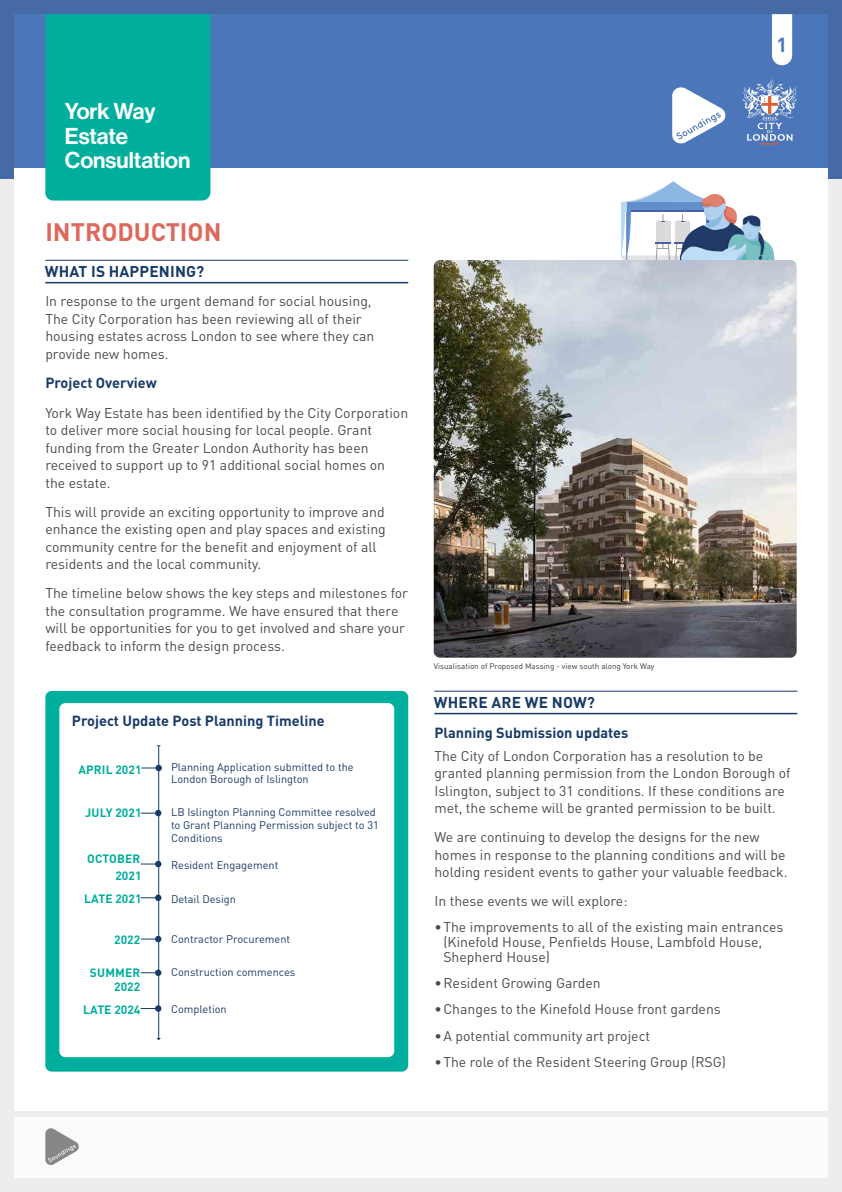
<style>
.page{position:relative;width:842px;height:1192px;background:#ededed}
.page>*{position:absolute;margin:0;border:0;box-sizing:border-box;transform-origin:0 0}
.t1{font:700 25px "DIN Pro";color:#dd685c}
.t2{font:22.5px/24.8px "N Haas Grotesk DS Std 65 Md";color:#fff}
.t3{font:700 20px "DIN Pro";color:#4c76ba}
.t4{font:700 15.5px "DIN Pro";letter-spacing:.01em;color:#183a68}
.t5{font:700 14.5px "DIN Pro";color:#183a68}
.t6{font:14px/17.5px "DIN Pro";color:#4a4a49}
.t7{font:700 12px/16.9px "DIN Pro";color:#00ae9e;text-align:right}
.t8{font:11px/12.6px "DIN Pro";color:#183a68}
.t9{font:8px "DIN Pro";color:#3c3c3b}
</style>
<div class="page">
<div style="left:0;top:0;width:842px;height:179px;background:#456aa6"></div>
<div style="left:14px;top:14px;width:814px;height:1164px;background:#fff"></div>
<div style="left:14px;top:14px;width:814px;height:153px;background:#4c76ba"></div>
<svg style="left:742px;top:78px;width:55px;height:66px"></svg>
<svg style="left:672px;top:87px;width:53px;height:56px"></svg>
<div style="left:45px;top:14px;width:165px;height:187px;background:#00ae9e"></div>
<div style="left:14px;top:1117px;width:814px;height:61px;background:#fbfbfb"></div>
<div style="left:11px;top:1111px;width:821px;height:6px;background:#ededed"></div>
<svg style="left:45px;top:1128px;width:34px;height:37px"></svg>
<hr style="left:45px;top:260px;width:363px;height:1px;background:#183a68">
<hr style="left:434px;top:691px;width:363px;height:1px;background:#183a68">
<hr style="left:45px;top:282px;width:363px;height:1px;background:#183a68">
<hr style="left:434px;top:713px;width:363px;height:1px;background:#183a68">
<svg style="left:772px;top:14px;width:20px;height:51px"></svg>
<div style="left:45px;top:691px;width:363px;height:381px;background:#00ae9e;border-radius:6px"></div>
<div style="left:59px;top:703px;width:335px;height:354px;background:#fff;border-radius:6px"></div>
<hr style="left:158px;top:746px;width:1px;height:292px;background:#183a68">
<div style="left:155px;top:765px;width:7px;height:6px;background:#183a68;border-radius:50%"></div>
<svg style="left:142px;top:768px;width:14px;height:1px"></svg>
<svg style="left:141px;top:810px;width:20px;height:6px"></svg>
<svg style="left:141px;top:861px;width:20px;height:6px"></svg>
<svg style="left:141px;top:895px;width:20px;height:6px"></svg>
<svg style="left:141px;top:936px;width:20px;height:6px"></svg>
<svg style="left:141px;top:970px;width:20px;height:6px"></svg>
<div style="left:155px;top:1005px;width:6px;height:7px;background:#183a68;border-radius:50%"></div>
<svg style="left:141px;top:1008px;width:14px;height:1px"></svg>
<svg style="left:621px;top:181px;width:154px;height:79px"></svg>
<img style="left:434px;top:260px;width:363px;height:398px">
<h2 class="t2" style="left:65px;top:99px;width:127px">York Way<br>Estate<br>Consultation</h2>
<h1 class="t1" style="left:45px;top:215px;width:178px">INTRODUCTION</h1>
<p class="t4" style="left:45px;top:261px;width:161px">WHAT IS HAPPENING?</p>
<p class="t6" style="left:45px;top:292px;width:330px">In response to the urgent demand for social housing, The City Corporation has been reviewing all of their housing estates across London to see where they can provide new homes.</p>
<p class="t5" style="left:45px;top:373px;width:113px">Project Overview</p>
<p class="t6" style="left:45px;top:403px;width:364px">York Way Estate has been identified by the City Corporation to deliver more social housing for local people. Grant funding from the Greater London Authority has been received to support up to 91 additional social homes on the estate.</p>
<p class="t6" style="left:45px;top:502px;width:342px">This will provide an exciting opportunity to improve and enhance the existing open and play spaces and existing community centre for the benefit and enjoyment of all residents and the local community.</p>
<p class="t6" style="left:45px;top:584px;width:364px">The timeline below shows the key steps and milestones for the consultation programme. We have ensured that there will be opportunities for you to get involved and share your feedback to inform the design process.</p>
<p class="t5" style="left:72px;top:711px;width:254px">Project Update Post Planning Timeline</p>
<p class="t8" style="left:171px;top:760px;width:184px">Planning Application submitted to the<br>London Borough of Islington</p>
<p class="t7" style="left:79px;top:761px;width:64px">APRIL 2021</p>
<p class="t7" style="left:85px;top:804px;width:58px">JULY 2021</p>
<p class="t8" style="left:171px;top:806px;width:209px">LB Islington Planning Committee resolved to Grant Planning Permission subject to 31<br>Conditions</p>
<p class="t7" style="left:87px;top:850px;width:56px">OCTOBER<br>2021</p>
<p class="t8" style="left:171px;top:858px;width:109px">Resident Engagement</p>
<p class="t7" style="left:84px;top:889px;width:59px">LATE 2021</p>
<p class="t8" style="left:171px;top:893px;width:66px">Detail Design</p>
<p class="t7" style="left:114px;top:931px;width:28px">2022</p>
<p class="t8" style="left:171px;top:932px;width:121px">Contractor Procurement</p>
<p class="t7" style="left:90px;top:966px;width:52px;line-height:13.5px">SUMMER<br>2022</p>
<p class="t8" style="left:171px;top:965px;width:126px">Construction commences</p>
<p class="t7" style="left:83px;top:1000px;width:59px">LATE 2024</p>
<p class="t8" style="left:171px;top:1002px;width:57px">Completion</p>
<h3 class="t3" style="left:777px;top:31px;width:12px">1</h3>
<p class="t9" style="left:434px;top:661px;width:222px">Visualisation of Proposed Massing - view south along York Way</p>
<p class="t4" style="left:434px;top:692px;width:163px">WHERE ARE WE NOW?</p>
<p class="t5" style="left:434px;top:723px;width:196px">Planning Submission updates</p>
<p class="t6" style="left:434px;top:746px;width:358px">The City of London Corporation has a resolution to be granted planning permission from the London Borough of Islington, subject to 31 conditions. If these conditions are met, the scheme will be granted permission to be built.</p>
<p class="t6" style="left:434px;top:828px;width:355px">We are continuing to develop the designs for the new homes in response to the planning conditions and will be holding resident events to gather your valuable feedback.</p>
<p class="t6" style="left:434px;top:891px;width:195px">In these events we will explore:</p>
<p class="t6" style="left:443px;top:919px;width:342px;line-height:15px;text-indent:-9px">•The improvements to all of the existing main entrances (Kinefold House, Penfields House, Lambfold House,<br>Shepherd House)</p>
<p class="t6" style="left:434px;top:974px;width:168px">•Resident Growing Garden</p>
<p class="t6" style="left:434px;top:1000px;width:288px">•Changes to the Kinefold House front gardens</p>
<p class="t6" style="left:434px;top:1026px;width:217px">•A potential community art project</p>
<p class="t6" style="left:434px;top:1053px;width:293px">•The role of the Resident Steering Group (RSG)</p>
</div>
